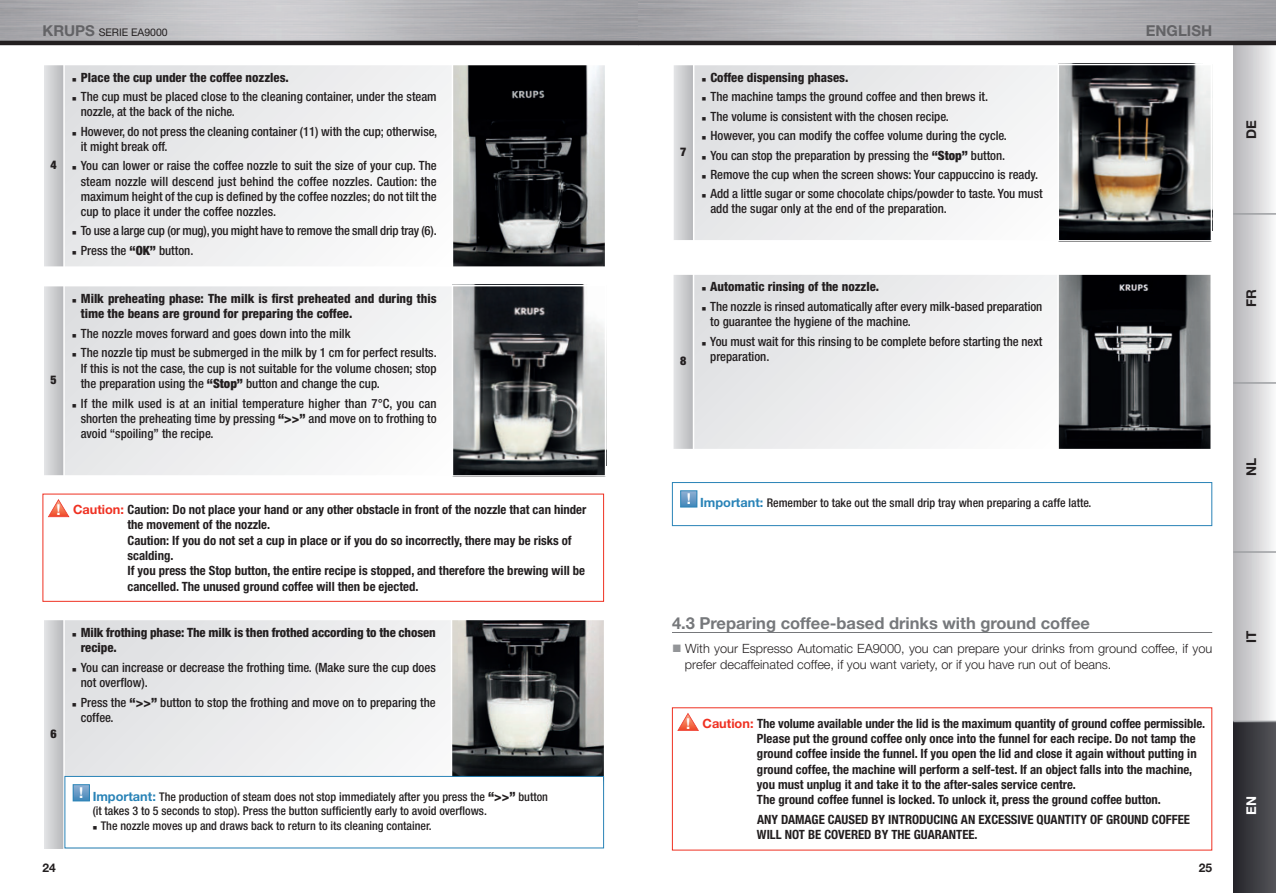
<style>
.page{position:relative;width:1276px;height:893px;background:#fff}
.page>*{position:absolute;margin:0;border:0;box-sizing:border-box;transform-origin:0 0}
.t1{font:700 16.5px "Helvetica Neue";color:#76787b}
.t2{font:700 15px "Helvetica Neue";color:#636366}
.t3{font:700 15px "Helvetica Neue";color:#fff}
.t4{font:700 13.5px "Helvetica Neue";color:#231f20}
.t5{font:700 13.5px "Helvetica Neue";color:#fff}
.t6{font:500 condensed 12.75px/15.3px "Helvetica Neue";color:#231f20}
.t7{font:700 condensed 12.75px/15.3px "Helvetica Neue";color:#231f20}
.t8{font:800 condensed 12.75px/15.3px "Helvetica Neue";color:#231f20}
.t9{font:300 12.75px/15.8px "Helvetica Neue";color:#231f20}
.t10{font:500 condensed 12px/14.1px "Helvetica Neue";color:#231f20}
.t11{font:900 condensed 12px "Helvetica Neue";color:#231f20}
.t12{font:700 12px "Helvetica Neue";color:#231f20}
.t13{font:10.5px "Helvetica Neue";color:#231f20}
.s1{font-weight:700;font-size:15px;color:#636366}
.s2{font-weight:900}
.s3{font-stretch:normal;color:#ef3122}
.s4{font-weight:700;font-stretch:normal;font-size:12.75px;color:#2983b7}
.s5{font-weight:900;font-size:12.75px}
.s6{color:#939598}
</style>
<div class="page">
<div style="left:1233px;top:45px;width:42px;height:169px;background:linear-gradient(to right,#b3b3b7,#f5f5f6)"></div>
<div style="left:1233px;top:214px;width:42px;height:169px;background:linear-gradient(to right,#b3b3b7,#f5f5f6)"></div>
<div style="left:1233px;top:383px;width:42px;height:169px;background:linear-gradient(to right,#b3b3b7,#f5f5f6)"></div>
<div style="left:1233px;top:552px;width:42px;height:169px;background:linear-gradient(to right,#b3b3b7,#f5f5f6)"></div>
<div style="left:1233px;top:722px;width:43px;height:171px;background:linear-gradient(to right,#242429,#545559)"></div>
<hr style="left:1233px;top:213px;width:43px;height:2px;background:#9d9fa2">
<hr style="left:1233px;top:382px;width:43px;height:2px;background:#9d9fa2">
<hr style="left:1233px;top:551px;width:43px;height:2px;background:#9d9fa2">
<hr style="left:1233px;top:721px;width:43px;height:1px;background:#9d9fa2">
<svg style="left:0;top:0;width:638px;height:41px;background:#b5b4b8"></svg>
<hr style="left:638px;top:41px;width:638px;height:4px;background:#231f20">
<hr style="left:0;top:41px;width:638px;height:4px;background:#231f20">
<hr style="left:672px;top:632px;width:540px;height:1px;background:#76787b">
<svg style="left:677px;top:713px;width:22px;height:18px"></svg>
<div style="left:673px;top:65px;width:20px;height:175px;background:linear-gradient(to right,#e5e6e7,#babbbe)"></div>
<div style="left:694px;top:65px;width:363px;height:175px;background:linear-gradient(to right,#e0e1e3,#f8f8f9)"></div>
<img style="left:1059px;top:65px;width:151px;height:175px">
<div style="left:673px;top:275px;width:20px;height:174px;background:linear-gradient(to right,#e4e5e6,#babbbe)"></div>
<div style="left:694px;top:275px;width:363px;height:174px;background:linear-gradient(to right,#e1e2e4,#f8f8f9)"></div>
<img style="left:1059px;top:275px;width:151px;height:174px">
<div style="left:672px;top:482px;width:540px;height:44px;border:1px solid #2983b7"></div>
<svg style="left:682px;top:492px;width:13px;height:13px"></svg>
<div style="left:680px;top:490px;width:17px;height:17px;border:1px solid #2983b7"></div>
<svg style="left:44px;top:620px;width:19px;height:229px;background:#cdced0"></svg>
<div style="left:65px;top:620px;width:386px;height:229px;background:#eaebec"></div>
<img style="left:452px;top:620px;width:152px;height:156px">
<div style="left:65px;top:777px;width:538px;height:71px;background:#fff"></div>
<div style="left:65px;top:776px;width:539px;height:72px;border:1px solid #2983b7"></div>
<svg style="left:75px;top:786px;width:13px;height:13px"></svg>
<div style="left:73px;top:784px;width:17px;height:17px;border:1px solid #2983b7"></div>
<div style="left:43px;top:494px;width:561px;height:108px;border:1px solid #ef3122"></div>
<svg style="left:48px;top:499px;width:22px;height:18px"></svg>
<svg style="left:44px;top:65px;width:19px;height:201px;background:#cdced0"></svg>
<div style="left:65px;top:65px;width:387px;height:201px;background:linear-gradient(to right,#e1e2e4,#f8f8f9)"></div>
<img style="left:453px;top:65px;width:152px;height:201px">
<svg style="left:44px;top:286px;width:19px;height:189px;background:#cdced0"></svg>
<div style="left:65px;top:286px;width:387px;height:189px;background:linear-gradient(to right,#e1e2e4,#f8f8f9)"></div>
<img style="left:453px;top:286px;width:152px;height:189px">
<p class="t13" style="left:43px;top:29px;width:127px"><span class="s1">KRUPS</span> SERIE EA9000</p>
<p class="t2" style="left:1145px;top:25px;width:68px">ENGLISH</p>
<p class="t11" style="left:51px;top:160px;width:8px">4</p>
<p class="t11" style="left:51px;top:375px;width:8px">5</p>
<p class="t8" style="left:72px;top:71px;width:218px">■ Place the cup under the coffee nozzles.</p>
<p class="t6" style="left:81px;top:90px;width:357px;text-indent:-8px">■ The cup must be placed close to the cleaning container, under the steam nozzle, at the back of the niche.</p>
<p class="t6" style="left:81px;top:125px;width:358px;text-indent:-8px">■ However, do not press the cleaning container (11) with the cup; otherwise, it might break off.</p>
<p class="t6" style="left:81px;top:159px;width:357px;text-align:justify;text-indent:-8px">■ You can lower or raise the coffee nozzle to suit the size of your cup. The steam nozzle will descend just behind the coffee nozzles. Caution: the maximum height of the cup is defined by the coffee nozzles; do not tilt the cup to place it under the coffee nozzles.</p>
<p class="t6" style="left:72px;top:224px;width:366px">■ To use a large cup (or mug), you might have to remove the small drip tray (6).</p>
<p class="t6" style="left:72px;top:244px;width:123px">■ Press the <span class="s2">“OK”</span> button.</p>
<p class="t8" style="left:81px;top:292px;width:357px;text-indent:-8px">■ Milk preheating phase: The milk is first preheated and during this time the beans are ground for preparing the coffee.</p>
<p class="t6" style="left:72px;top:327px;width:280px">■ The nozzle moves forward and goes down into the milk</p>
<p class="t6" style="left:81px;top:346px;width:357px;text-align:justify;text-indent:-8px">■ The nozzle tip must be submerged in the milk by 1 cm for perfect results.<br>If this is not the case, the cup is not suitable for the volume chosen; stop the preparation using the <span class="s2">“Stop”</span> button and change the cup.</p>
<p class="t6" style="left:81px;top:396px;width:357px;text-align:justify;text-indent:-8px">■ If the milk used is at an initial temperature higher than 7°C, you can shorten the preheating time by pressing <span class="s2">“&gt;&gt;”</span> and move on to frothing to avoid “spoiling” the recipe.</p>
<p class="t3" style="left:57px;top:505px;width:6px">!</p>
<p class="t7" style="left:127px;top:503px;width:460px;text-indent:-54px"><span class="s3">Caution:</span> Caution: Do not place your hand or any other obstacle in front of the nozzle that can hinder the movement of the nozzle.<br>Caution: If you do not set a cup in place or if you do so incorrectly, there may be risks of scalding.<br>If you press the Stop button, the entire recipe is stopped, and therefore the brewing will be cancelled. The unused ground coffee will then be ejected.</p>
<p class="t11" style="left:51px;top:729px;width:8px">6</p>
<p class="t8" style="left:81px;top:626px;width:356px;text-indent:-8px">■ Milk frothing phase: The milk is then frothed according to the chosen recipe.</p>
<p class="t6" style="left:81px;top:661px;width:356px;text-indent:-8px">■ You can increase or decrease the frothing time. (Make sure the cup does not overflow).</p>
<p class="t6" style="left:81px;top:695px;width:356px;text-indent:-8px">■ Press the <span class="s2">“&gt;&gt;”</span> button to stop the frothing and move on to preparing the coffee.</p>
<p class="t12" style="left:43px;top:864px;width:15px">24</p>
<p class="t3" style="left:79px;top:787px;width:6px">!</p>
<p class="t10" style="left:93px;top:791px;width:457px"><span class="s4">Important:</span> The production of steam does not stop immediately after you press the <span class="s5">“&gt;&gt;”</span> button (it takes 3 to 5 seconds to stop). Press the button sufficiently early to avoid overflows.</p>
<p class="t10" style="left:93px;top:819px;width:340px">■ The nozzle moves up and draws back to return to its cleaning container.</p>
<p class="t11" style="left:680px;top:147px;width:8px">7</p>
<p class="t8" style="left:702px;top:71px;width:148px">■ Coffee dispensing phases.</p>
<p class="t6" style="left:702px;top:90px;width:288px">■ The machine tamps the ground coffee and then brews it.</p>
<p class="t6" style="left:702px;top:110px;width:248px">■ The volume is consistent with the chosen recipe.</p>
<p class="t6" style="left:702px;top:129px;width:306px">■ However, you can modify the coffee volume during the cycle.</p>
<p class="t6" style="left:702px;top:148px;width:305px">■ You can stop the preparation by pressing the <span class="s2">“Stop”</span> button.</p>
<p class="t6" style="left:702px;top:168px;width:338px">■ Remove the cup when the screen shows: Your cappuccino is ready.</p>
<p class="t6" style="left:710px;top:187px;width:334px;text-indent:-8px">■ Add a little sugar or some chocolate chips/powder to taste. You must add the sugar only at the end of the preparation.</p>
<p class="t11" style="left:680px;top:356px;width:8px">8</p>
<p class="t8" style="left:702px;top:280px;width:179px">■ Automatic rinsing of the nozzle.</p>
<p class="t6" style="left:710px;top:300px;width:334px;text-indent:-8px">■ The nozzle is rinsed automatically after every milk-based preparation to guarantee the hygiene of the machine.</p>
<p class="t6" style="left:710px;top:335px;width:334px;text-indent:-8px">■ You must wait for this rinsing to be complete before starting the next preparation.</p>
<p class="t3" style="left:686px;top:493px;width:6px">!</p>
<p class="t10" style="left:700px;top:497px;width:393px"><span class="s4">Important:</span> Remember to take out the small drip tray when preparing a caffe latte.</p>
<p class="t1" style="left:672px;top:617px;width:419px">4.3 Preparing coffee-based drinks with ground coffee</p>
<p class="t9" style="left:685px;top:642px;width:529px;text-indent:-13px"><span class="s6">■</span> With your Espresso Automatic EA9000, you can prepare your drinks from ground coffee, if you prefer decaffeinated coffee, if you want variety, or if you have run out of beans.</p>
<p class="t3" style="left:686px;top:718px;width:6px">!</p>
<p class="t7" style="left:757px;top:717px;width:450px;text-indent:-54px"><span class="s3">Caution:</span> The volume available under the lid is the maximum quantity of ground coffee permissible.<br>Please put the ground coffee only once into the funnel for each recipe. Do not tamp the ground coffee inside the funnel. If you open the lid and close it again without putting in ground coffee, the machine will perform a self-test. If an object falls into the machine, you must unplug it and take it to the after-sales service centre.<br>The ground coffee funnel is locked. To unlock it, press the ground coffee button.</p>
<p class="t7" style="left:757px;top:813px;width:434px">ANY DAMAGE CAUSED BY INTRODUCING AN EXCESSIVE QUANTITY OF GROUND COFFEE<br>WILL NOT BE COVERED BY THE GUARANTEE.</p>
<p class="t12" style="left:1198px;top:863px;width:15px">25</p>
<p class="t4" style="left:1246px;top:139px;width:20px;rotate:-90deg">DE</p>
<p class="t4" style="left:1246px;top:307px;width:19px;rotate:-90deg">FR</p>
<p class="t4" style="left:1246px;top:476px;width:19px;rotate:-90deg">NL</p>
<p class="t4" style="left:1246px;top:643px;width:14px;rotate:-90deg">IT</p>
<p class="t5" style="left:1246px;top:815px;width:20px;rotate:-90deg">EN</p>
</div>
